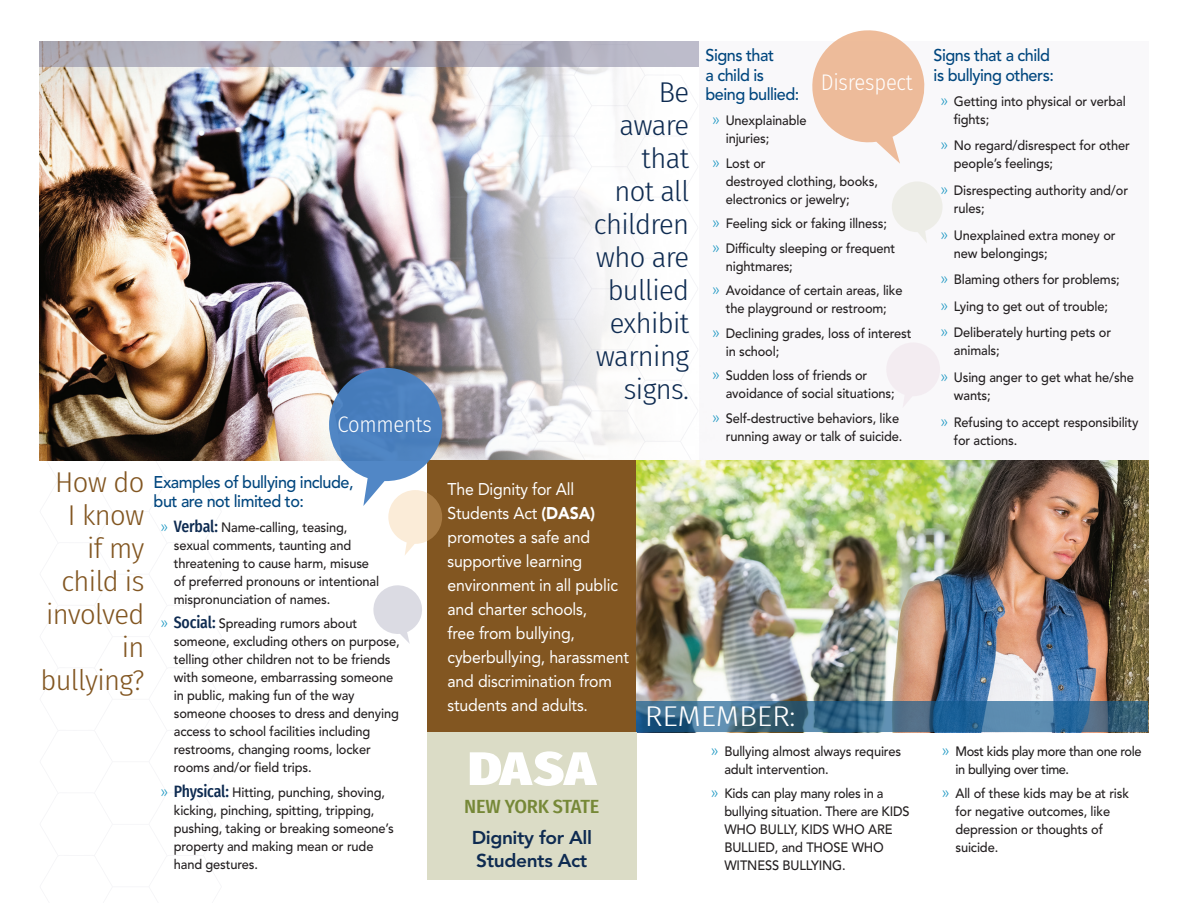
<style>
.page{position:relative;width:1188px;height:918px;background:#fff}
.page>*{position:absolute;margin:0;border:0;box-sizing:border-box;transform-origin:0 0}
.headline_left-blue{font:900 46.95px "Fira Sans Condensed";color:#fff;scale:1.21 1}
.headline_left-blue-2{font:300 28.5px/33px "Fira Sans Condensed";letter-spacing:-.02em;color:#0e2b51;text-align:right;scale:1.06 1}
.headline_left-yellow{font:300 28.5px/33px "Fira Sans Condensed";letter-spacing:-.02em;color:#825621;text-align:right;scale:1.06 1}
.headline_left-yellow-2{font:300 28.5px "Fira Sans Condensed";letter-spacing:-.01em;color:#fff;scale:1.18 1}
.headline-white{font:300 22.5px "Fira Sans";letter-spacing:-.01em;color:#fff;scale:.9 1}
.Italic_subhead{font:500 19.05px "Fira Sans Condensed";letter-spacing:-.01em;color:#768837;scale:1.05 1}
.Italic_subhead-2{font:800 18.6px/23.4px "Avenir LT Std";letter-spacing:-.02em;color:#0e2b51}
.Sidebar-white{font:16.95px/24px "Avenir LT Std";letter-spacing:-.01em;color:#fff;scale:.94 1}
.Subhead{font:500 16.95px/19.5px "Avenir LT Std";letter-spacing:-.03em;color:#00467e;scale:.96 1}
.t1{font:500 13.5px/18px "Avenir LT Std";letter-spacing:-.01em;color:#231f20;scale:.95 1}
.t2{font:500 13.5px/18px "Avenir LT Std";letter-spacing:-.03em;color:#231f20;scale:.95 1}
.s1{font-family:"Fira Sans";font-weight:300;font-size:15px;color:#1996c2}
.s2{font-family:"Fira Sans Condensed";font-size:16.5px;color:#0e2b51}
.s3{font-weight:900}
</style>
<div class="page">
<hr style="left:112px;top:761px;width:37px;height:1px;background:#8686a1">
<hr style="left:112px;top:511px;width:37px;height:1px;background:#8686a1">
<hr style="left:112px;top:699px;width:37px;height:1px;background:#8686a1">
<hr style="left:112px;top:574px;width:37px;height:1px;background:#8686a1">
<hr style="left:112px;top:636px;width:37px;height:1px;background:#8686a1">
<hr style="left:112px;top:824px;width:37px;height:1px;background:#8686a1">
<hr style="left:112px;top:886px;width:37px;height:1px;background:#8686a1">
<div style="left:699px;top:41px;width:449px;height:419px;background:#f9f8fa"></div>
<img style="left:40px;top:66px;width:586px;height:394px">
<hr style="left:592px;top:349px;width:35px;height:1px;background:#b0b0c2">
<hr style="left:485px;top:349px;width:36px;height:1px;background:#b0b0c2">
<hr style="left:592px;top:105px;width:35px;height:1px;background:#b0b0c2">
<hr style="left:592px;top:288px;width:35px;height:1px;background:#b0b0c2">
<hr style="left:485px;top:166px;width:36px;height:1px;background:#b0b0c2">
<hr style="left:592px;top:166px;width:35px;height:1px;background:#b0b0c2">
<hr style="left:485px;top:105px;width:36px;height:1px;background:#b0b0c2">
<hr style="left:485px;top:288px;width:36px;height:1px;background:#b0b0c2">
<hr style="left:485px;top:227px;width:36px;height:1px;background:#b0b0c2">
<hr style="left:592px;top:227px;width:35px;height:1px;background:#b0b0c2">
<hr style="left:485px;top:410px;width:36px;height:1px;background:#b0b0c2">
<hr style="left:592px;top:410px;width:35px;height:1px;background:#b0b0c2">
<svg style="left:520px;top:66px;width:73px;height:394px"></svg>
<svg style="left:626px;top:66px;width:73px;height:394px"></svg>
<svg style="left:449px;top:66px;width:37px;height:394px"></svg>
<svg style="left:39px;top:41px;width:660px;height:25px;background:#b0acb9"></svg>
<div style="left:427px;top:460px;width:209px;height:272px;background:#825621"></div>
<svg style="left:373px;top:585px;width:49px;height:59px"></svg>
<svg style="left:329px;top:368px;width:113px;height:187px"></svg>
<img style="left:636px;top:460px;width:512px;height:241px">
<svg style="left:636px;top:701px;width:512px;height:31px;background:#3d6d8f"></svg>
<div style="left:427px;top:732px;width:209px;height:148px;background:#dbdcc6"></div>
<svg style="left:812px;top:30px;width:113px;height:134px"></svg>
<svg style="left:892px;top:182px;width:51px;height:61px"></svg>
<svg style="left:887px;top:343px;width:53px;height:63px"></svg>
<p class="headline-white" style="left:338px;top:408px;width:106px">Comments</p>
<p class="headline_left-yellow" style="left:41px;top:465px;width:100px">How do<br>I know<br>if my child is involved in bullying?</p>
<p class="Subhead" style="left:154px;top:472px;width:210px">Examples of bullying include, but are not limited to:</p>
<p class="t1" style="left:174px;top:519px;width:218px;text-indent:-14px"><span class="s1">»</span> <span class="s2">Verbal:</span> Name-calling, teasing, sexual comments, taunting and threatening to cause harm, misuse of preferred pronouns or intentional mispronunciation of names.</p>
<p class="t1" style="left:174px;top:615px;width:239px;text-indent:-14px"><span class="s1">»</span> <span class="s2">Social:</span> Spreading rumors about someone, excluding others on purpose, telling other children not to be friends with someone, embarrassing someone in public, making fun of the way someone chooses to dress and denying access to school facilities including restrooms, changing rooms, locker rooms and/or field trips.</p>
<p class="t1" style="left:174px;top:783px;width:233px;text-indent:-14px"><span class="s1">»</span> <span class="s2">Physical:</span> Hitting, punching, shoving, kicking, pinching, spitting, tripping, pushing, taking or breaking someone’s property and making mean or rude hand gestures.</p>
<p class="headline_left-blue-2" style="left:594px;top:76px;width:91px">Be aware that<br>not all children who are bullied exhibit warning signs.</p>
<p class="Subhead" style="left:706px;top:46px;width:99px">Signs that<br>a child is being bullied:</p>
<p class="t1" style="left:726px;top:112px;width:87px;text-indent:-14px"><span class="s1">»</span> Unexplainable injuries;</p>
<p class="t1" style="left:726px;top:154px;width:162px;text-indent:-14px"><span class="s1">»</span> Lost or<br>destroyed clothing, books, electronics or jewelry;</p>
<p class="t1" style="left:712px;top:215px;width:185px"><span class="s1">»</span> Feeling sick or faking illness;</p>
<p class="t1" style="left:726px;top:239px;width:180px;text-indent:-14px"><span class="s1">»</span> Difficulty sleeping or frequent nightmares;</p>
<p class="t1" style="left:712px;top:282px;width:202px;text-align:center"><span class="s1">»</span> Avoidance of certain areas, like the playground or restroom;</p>
<p class="t1" style="left:726px;top:324px;width:197px;text-indent:-14px"><span class="s1">»</span> Declining grades, loss of interest in school;</p>
<p class="t1" style="left:726px;top:367px;width:179px;text-indent:-14px"><span class="s1">»</span> Sudden loss of friends or avoidance of social situations;</p>
<p class="t1" style="left:712px;top:409px;width:202px;text-align:right"><span class="s1">»</span> Self-destructive behaviors, like running away or talk of suicide.</p>
<p class="headline-white" style="left:821px;top:67px;width:104px">Disrespect</p>
<p class="Sidebar-white" style="left:448px;top:477px;width:194px">The Dignity for All<br>Students Act <span class="s3">(DASA) </span>promotes a safe and supportive learning environment in all public and charter schools,<br>free from bullying, cyberbullying, harassment and discrimination from students and adults.</p>
<p class="headline_left-blue" style="left:468px;top:727px;width:107px">DASA</p>
<p class="Italic_subhead" style="left:464px;top:791px;width:130px">NEW YORK STATE</p>
<p class="Italic_subhead-2" style="left:472px;top:826px;width:122px">Dignity for All<br>Students Act</p>
<p class="headline_left-yellow-2" style="left:645px;top:696px;width:129px">REMEMBER:</p>
<p class="t1" style="left:724px;top:742px;width:187px;text-indent:-14px"><span class="s1">»</span> Bullying almost always requires adult intervention.</p>
<p class="t1" style="left:724px;top:785px;width:197px;text-indent:-14px"><span class="s1">»</span> Kids can play many roles in a bullying situation. There are KIDS<br>WHO BULLY, KIDS WHO ARE<br>BULLIED, and THOSE WHO<br>WITNESS BULLYING.</p>
<p class="Subhead" style="left:934px;top:46px;width:127px">Signs that a child is bullying others:</p>
<p class="t1" style="left:954px;top:92px;width:182px;text-indent:-14px"><span class="s1">»</span> Getting into physical or verbal fights;</p>
<p class="t1" style="left:954px;top:137px;width:187px;text-indent:-14px"><span class="s1">»</span> No regard/disrespect for other people’s feelings;</p>
<p class="t1" style="left:954px;top:182px;width:185px;text-indent:-14px"><span class="s1">»</span> Disrespecting authority and/or rules;</p>
<p class="t1" style="left:954px;top:226px;width:172px;text-indent:-14px"><span class="s1">»</span> Unexplained extra money or new belongings;</p>
<p class="t1" style="left:940px;top:271px;width:190px"><span class="s1">»</span> Blaming others for problems;</p>
<p class="t1" style="left:940px;top:298px;width:178px"><span class="s1">»</span> Lying to get out of trouble;</p>
<p class="t1" style="left:954px;top:324px;width:167px;text-indent:-14px"><span class="s1">»</span> Deliberately hurting pets or animals;</p>
<p class="t1" style="left:954px;top:369px;width:191px;text-indent:-14px"><span class="s1">»</span> Using anger to get what he/she wants;</p>
<p class="t1" style="left:954px;top:413px;width:196px;text-indent:-14px"><span class="s1">»</span> Refusing to accept responsibility for actions.</p>
<p class="t2" style="left:955px;top:742px;width:197px;text-indent:-14px"><span class="s1">»</span> Most kids play more than one role in bullying over time.</p>
<p class="t1" style="left:955px;top:785px;width:184px;text-indent:-14px"><span class="s1">»</span> All of these kids may be at risk for negative outcomes, like depression or thoughts of suicide.</p>
</div>
